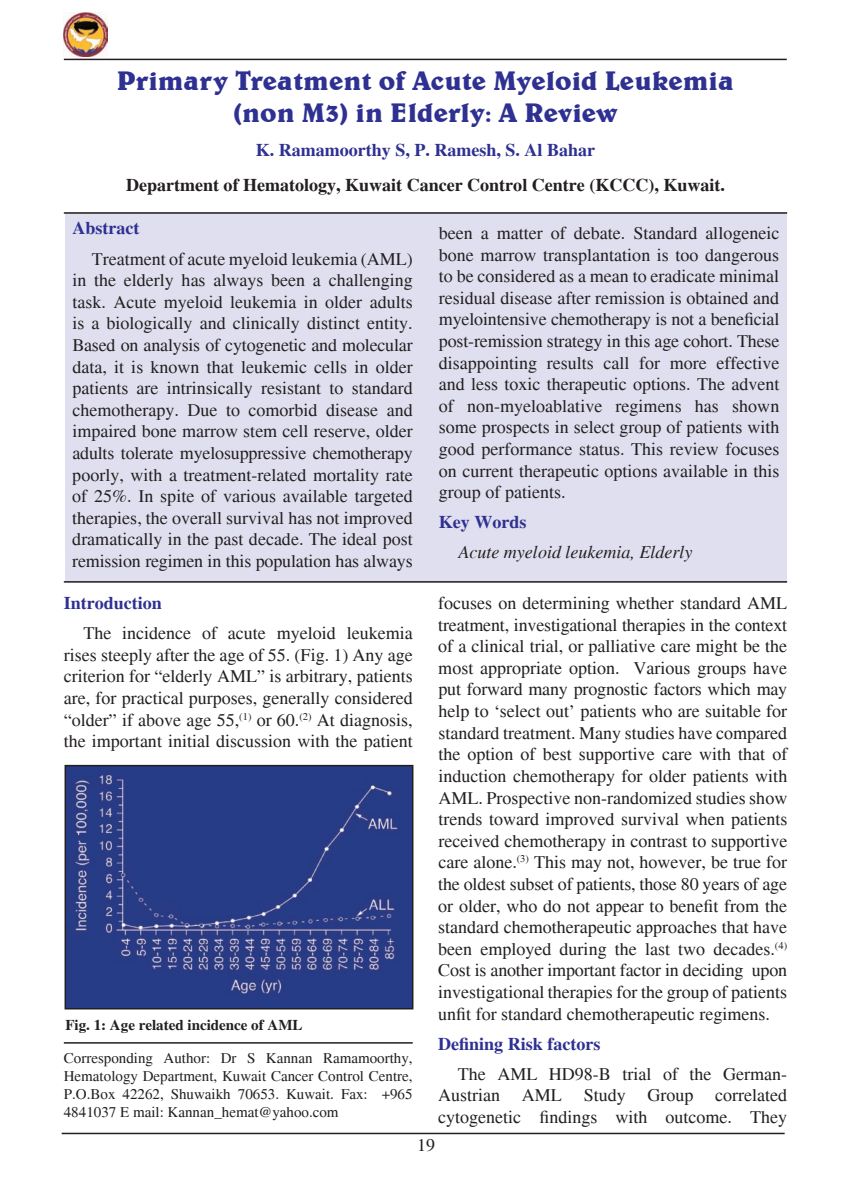
<style>
.page{position:relative;width:851px;height:1191px;background:#fff}
.page>*{position:absolute;margin:0;border:0;box-sizing:border-box;transform-origin:0 0}
.t1{font:700 27px/32.4px "Belwe BT";color:#2e3092;text-align:center}
.t2{font:18px/21.6px "Times";color:#231f20}
.t3{font:700 18px/34.3px "Times";color:#231f20;text-align:center}
.t4{font:italic 18px/30.2px "Times";color:#231f20}
.t5{font:15px/18px "Times";color:#231f20;text-align:justify}
.t6{font:700 15px "Times";color:#231f20}
.s1{color:#2e3092}
.s2{font-weight:700;color:#2e3092}
.s3{font-weight:700;font-style:normal;color:#2e3092}
</style>
<div class="page">
<hr style="left:64px;top:59px;width:722px;height:1px;background:#231f20">
<hr style="left:62px;top:1132px;width:722px;height:2px;background:#231f20">
<img style="left:63px;top:12px;width:44px;height:44px">
<div style="left:65px;top:213px;width:721px;height:370px;background:#e0dfef"></div>
<hr style="left:64px;top:212px;width:723px;height:2px;background:#231f20">
<hr style="left:64px;top:581px;width:723px;height:1px;background:#231f20">
<hr style="left:64px;top:1042px;width:348px;height:1px;background:#231f20">
<img style="left:68px;top:768px;width:342px;height:238px">
<div style="left:65px;top:765px;width:348px;height:244px;border:2px solid #231f20"></div>
<p class="t1" style="left:117px;top:63px;width:618px">Primary Treatment of Acute Myeloid Leukemia (non M3) in Elderly: A Review</p>
<p class="t3" style="left:126px;top:133px;width:600px"><span class="s1">K. Ramamoorthy S, P. Ramesh, S. Al Bahar<br></span>Department of Hematology, Kuwait Cancer Control Centre (KCCC), Kuwait.</p>
<p class="t2" style="left:92px;top:213px;width:322px;line-height:30.2px;text-indent:-20px"><span class="s2">Abstract<br></span>Treatment of acute myeloid leukemia (AML)</p>
<p class="t2" style="left:72px;top:269px;width:342px;text-align:justify">in the elderly has always been a challenging task. Acute myeloid leukemia in older adults is a biologically and clinically distinct entity.<br>Based on analysis of cytogenetic and molecular data, it is known that leukemic cells in older patients are intrinsically resistant to standard chemotherapy. Due to comorbid disease and impaired bone marrow stem cell reserve, older adults tolerate myelosuppressive chemotherapy poorly, with a treatment-related mortality rate of 25%. In spite of various available targeted therapies, the overall survival has not improved dramatically in the past decade. The ideal post remission regimen in this population has always</p>
<p class="t2" style="left:83px;top:588px;width:331px;line-height:30.2px;text-indent:-20px"><span class="s2">Introduction<br></span>The incidence of acute myeloid leukemia</p>
<p class="t2" style="left:64px;top:644px;width:350px;text-align:justify">rises steeply after the age of 55. (Fig. 1) Any age criterion for “elderly AML” is arbitrary, patients are, for practical purposes, generally considered “older” if above age 55,<sup>(1)</sup> or 60.<sup>(2)</sup> At diagnosis, the important initial discussion with the patient</p>
<p class="t6" style="left:65px;top:1016px;width:239px">Fig. 1: Age related incidence of AML</p>
<p class="t5" style="left:64px;top:1049px;width:350px">Corresponding Author: Dr S Kannan Ramamoorthy, Hematology Department, Kuwait Cancer Control Centre, P.O.Box 42262, Shuwaikh 70653. Kuwait. Fax: +965<br>4841037 E mail: Kannan_hemat@yahoo.com</p>
<p class="t2" style="left:439px;top:222px;width:342px;text-align:justify">been a matter of debate. Standard allogeneic bone marrow transplantation is too dangerous to be considered as a mean to eradicate minimal residual disease after remission is obtained and myelointensive chemotherapy is not a beneficial post-remission strategy in this age cohort. These disappointing results call for more effective and less toxic therapeutic options. The advent of non-myeloablative regimens has shown some prospects in select group of patients with good performance status. This review focuses on current therapeutic options available in this group of patients.</p>
<p class="t4" style="left:458px;top:507px;width:235px;text-indent:-20px"><span class="s3">Key Words<br></span>Acute myeloid leukemia, Elderly</p>
<p class="t2" style="left:438px;top:592px;width:350px;text-align:justify">focuses on determining whether standard AML treatment, investigational therapies in the context of a clinical trial, or palliative care might be the most appropriate option. Various groups have put forward many prognostic factors which may help to ‘select out’ patients who are suitable for standard treatment. Many studies have compared the option of best supportive care with that of induction chemotherapy for older patients with AML. Prospective non-randomized studies show trends toward improved survival when patients received chemotherapy in contrast to supportive care alone.<sup>(3)</sup> This may not, however, be true for the oldest subset of patients, those 80 years of age or older, who do not appear to benefit from the standard chemotherapeutic approaches that have been employed during the last two decades.<sup>(4)<br></sup>Cost is another important factor in deciding upon investigational therapies for the group of patients unfit for standard chemotherapeutic regimens.</p>
<p class="t2" style="left:457px;top:1028px;width:331px;line-height:30.2px;text-indent:-20px"><span class="s2">Defining Risk factors<br></span>The AML HD98-B trial of the German-</p>
<p class="t2" style="left:438px;top:1084px;width:350px">Austrian AML Study Group correlated cytogenetic findings with outcome. They</p>
<p class="t2" style="left:417px;top:1134px;width:19px">19</p>
</div>
